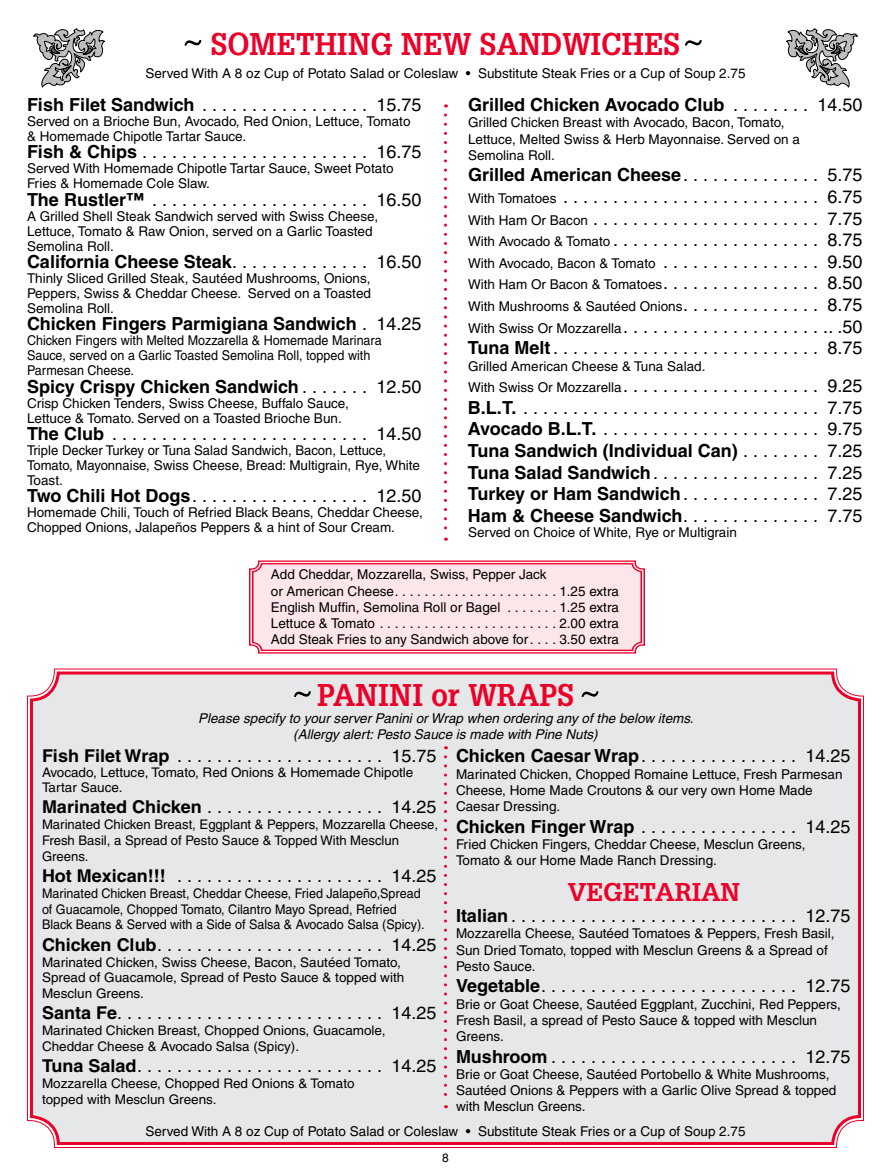
<style>
.page{position:relative;width:891px;height:1175px;background:#fff}
.page>*{position:absolute;margin:0;border:0;box-sizing:border-box;transform-origin:0 0}
.t1{font:33px "Square Serif Bold DTC";color:#eb0029;scale:.93 1}
.t2{font:27px "Square Serif Bold DTC";color:#eb0029}
.t3{font:18px/21.6px "Helvetica";color:#000;text-align:justify}
.t4{font:700 18px "Helvetica";color:#000}
.t5{font:17.7px "Helvetica";color:#000}
.t6{font:13.5px/16.2px "Helvetica";color:#000}
.t7{font:13.5px/15px "Helvetica";color:#000;scale:.93 1}
.t8{font:italic 13.5px/16.2px "Helvetica";color:#000;text-align:center}
.t9{font:13.2px/15.9px "Helvetica";color:#000}
.t10{font:13.2px/15.9px "Helvetica";color:#000;scale:.95 1}
.t11{font:12px "Helvetica";color:#000}
.s1{font-weight:700}
.s2{font-weight:400}
.s3{font-size:13.5px}
.s4{font-size:18px}
</style>
<div class="page">
<div style="left:27px;top:668px;width:837px;height:480px;background:#e6e7e8"></div>
<div style="left:30px;top:671px;width:831px;height:473px;border:3px solid #eb0029;border-radius:27px"></div>
<svg style="left:33px;top:28px;width:72px;height:60px"></svg>
<svg style="left:786px;top:28px;width:72px;height:60px"></svg>
<svg style="left:184px;top:40px;width:17px;height:6px"></svg>
<svg style="left:294px;top:691px;width:17px;height:6px"></svg>
<svg style="left:685px;top:40px;width:17px;height:6px"></svg>
<svg style="left:582px;top:691px;width:16px;height:6px"></svg>
<svg style="left:444px;top:115px;width:3px;height:425px"></svg>
<svg style="left:444px;top:756px;width:3px;height:352px"></svg>
<svg style="left:249px;top:560px;width:396px;height:94px;background:#fcdbe1"></svg>
<div style="left:252px;top:563px;width:390px;height:88px;border:1px solid #eb0029;border-radius:8px"></div>
<h1 class="t1" style="left:211px;top:25px;width:378px">SOMETHING NEW SANDWICHES</h1>
<p class="t6" style="left:145px;top:65px;width:602px">Served With A 8 oz Cup of Potato Salad or Coleslaw • Substitute Steak Fries or a Cup of Soup 2.75</p>
<h3 class="t3" style="left:27px;top:94px;width:396px"><span class="s1">Fish Filet Sandwich</span> . . . . . . . . . . . . . . . . . 15. 75</h3>
<p class="t6" style="left:27px;top:114px;width:385px;line-height:15px">Served on a Brioche Bun, Avocado, Red Onion, Lettuce, Tomato &amp; Homemade Chipotle Tartar Sauce.</p>
<h3 class="t3" style="left:27px;top:141px;width:396px"><span class="s1">Fish &amp; Chips</span> . . . . . . . . . . . . . . . . . . . . . . . 16.75</h3>
<p class="t6" style="left:27px;top:161px;width:368px;line-height:15px">Served With Homemade Chipotle Tartar Sauce, Sweet Potato<br>Fries &amp; Homemade Cole Slaw.</p>
<h3 class="t3" style="left:27px;top:189px;width:396px"><span class="s1">The Rustler™</span> . . . . . . . . . . . . . . . . . . . . . . 16.50</h3>
<p class="t6" style="left:27px;top:208px;width:353px;line-height:15px">A Grilled Shell Steak Sandwich served with Swiss Cheese,<br>Lettuce, Tomato &amp; Raw Onion, served on a Garlic Toasted<br>Semolina Roll.</p>
<h3 class="t4" style="left:27px;top:251px;width:396px">California Cheese Steak <span class="s2">. . . . . . . . . . . . . . 16. 50</span></h3>
<p class="t6" style="left:27px;top:271px;width:346px;line-height:15px;text-align:justify">Thinly Sliced Grilled Steak, Sautéed Mushrooms, Onions, Peppers, Swiss &amp; Cheddar Cheese. Served on a Toasted Semolina Roll.</p>
<h3 class="t4" style="left:27px;top:313px;width:396px">Chicken Fingers Parmigiana Sandwich <span class="s2">. 14.25</span></h3>
<p class="t7" style="left:27px;top:333px;width:383px">Chicken Fingers with Melted Mozzarella &amp; Homemade Marinara<br>Sauce, served on a Garlic Toasted Semolina Roll, topped with<br>Parmesan Cheese.</p>
<h3 class="t4" style="left:27px;top:375px;width:396px">Spicy Crispy Chicken Sandwich <span class="s2">. . . . . . . 12.50</span></h3>
<p class="t6" style="left:27px;top:395px;width:323px;line-height:15px">Crisp Chicken Tenders, Swiss Cheese, Buffalo Sauce,<br>Lettuce &amp; Tomato. Served on a Toasted Brioche Bun.</p>
<h3 class="t3" style="left:27px;top:423px;width:396px"><span class="s1">The Club</span> . . . . . . . . . . . . . . . . . . . . . . . . . . 14.50</h3>
<p class="t6" style="left:27px;top:442px;width:395px;line-height:15px">Triple Decker Turkey or Tuna Salad Sandwich, Bacon, Lettuce,<br>Tomato, Mayonnaise, Swiss Cheese, Bread: Multigrain, Rye, White<br>Toast.</p>
<h3 class="t3" style="left:27px;top:485px;width:396px"><span class="s1">Two Chili Hot Dogs</span> . . . . . . . . . . . . . . . . . . 12.50</h3>
<p class="t6" style="left:27px;top:505px;width:397px;line-height:15px">Homemade Chili, Touch of Refried Black Beans, Cheddar Cheese,<br>Chopped Onions, Jalapeños Peppers &amp; a hint of Sour Cream.</p>
<h3 class="t4" style="left:468px;top:94px;width:396px">Grilled Chicken Avocado Club <span class="s2">. . . . . . . . 14.50</span></h3>
<p class="t6" style="left:468px;top:114px;width:334px">Grilled Chicken Breast with Avocado, Bacon, Tomato,<br>Lettuce, Melted Swiss &amp; Herb Mayonnaise. Served on a<br>Semolina Roll.</p>
<h3 class="t3" style="left:468px;top:164px;width:396px"><span class="s1">Grilled American Cheese</span> . . . . . . . . . . . . . 5. 75<br><span class="s3">With Tomatoes</span> . . . . . . . . . . . . . . . . . . . . . . . . . . 6. 75<br><span class="s3">With Ham Or Bacon</span> . . . . . . . . . . . . . . . . . . . . . . . 7. 75<br><span class="s3">With Avocado &amp; Tomato</span> . . . . . . . . . . . . . . . . . . . . . 8. 75</h3>
<p class="t6" style="left:468px;top:252px;width:396px;line-height:21.6px;text-align:justify">With Avocado, Bacon &amp; Tomato <span class="s4">. . . . . . . . . . . . . . . . 9. 50<br></span>With Ham Or Bacon &amp; Tomatoes <span class="s4">. . . . . . . . . . . . . . . . 8. 50<br></span>With Mushrooms &amp; Sautéed Onions <span class="s4">. . . . . . . . . . . . . . 8.75</span></p>
<h3 class="t3" style="left:468px;top:315px;width:396px"><span class="s3">With Swiss Or Mozzarella</span> . . . . . . . . . . . . . . . . . . . . . . 50<br><span class="s1">Tuna Melt</span> . . . . . . . . . . . . . . . . . . . . . . . . . . . 8.75</h3>
<p class="t6" style="left:468px;top:357px;width:237px">Grilled American Cheese &amp; Tuna Salad.</p>
<p class="t3" style="left:468px;top:375px;width:396px"><span class="s3">With Swiss Or Mozzarella</span> . . . . . . . . . . . . . . . . . . . . 9.25<br><span class="s1">B.L.T.</span> . . . . . . . . . . . . . . . . . . . . . . . . . . . . . . 7.75<br><span class="s1">Avocado B.L.T.</span> . . . . . . . . . . . . . . . . . . . . . . 9. 75<br><span class="s1">Tuna Sandwich (Individual Can)</span> . . . . . . . . 7.25<br><span class="s1">Tuna Salad Sandwich</span> . . . . . . . . . . . . . . . . . 7.25<br><span class="s1">Turkey or Ham Sandwich</span> . . . . . . . . . . . . . . 7.25<br><span class="s1">Ham &amp; Cheese Sandwich</span> . . . . . . . . . . . . . . 7. 75</p>
<p class="t6" style="left:468px;top:524px;width:270px">Served on Choice of White, Rye or Multigrain</p>
<p class="t6" style="left:271px;top:566px;width:349px">Add Cheddar, Mozzarella, Swiss, Pepper Jack<br>or American Cheese . . . . . . . . . . . . . . . . . . . . . 1.25 extra English Muffin, Semolina Roll or Bagel . . . . . . 1.25 extra Lettuce &amp; Tomato . . . . . . . . . . . . . . . . . . . . . . . 2. 00 extra Add Steak Fries to any Sandwich above for . . . 3. 50 extra</p>
<h1 class="t1" style="left:317px;top:676px;width:278px">PANINI OR WRAPS</h1>
<p class="t8" style="left:198px;top:710px;width:495px">Please specify to your server Panini or Wrap when ordering any of the below items. (Allergy alert: Pesto Sauce is made with Pine Nuts)</p>
<h3 class="t5" style="left:42px;top:745px;width:396px"><span class="s1">Fish Filet Wrap</span> . . . . . . . . . . . . . . . . . . . . . 15. 75</h3>
<p class="t9" style="left:42px;top:765px;width:373px;line-height:14.7px">Avocado, Lettuce, Tomato, Red Onions &amp; Homemade Chipotle<br>Tartar Sauce.</p>
<h3 class="t5" style="left:42px;top:796px;width:396px"><span class="s1">Marinated Chicken</span> . . . . . . . . . . . . . . . . . . 14.25</h3>
<p class="t9" style="left:42px;top:816px;width:398px">Marinated Chicken Breast, Eggplant &amp; Peppers, Mozzarella Cheese,<br>Fresh Basil, a Spread of Pesto Sauce &amp; Topped With Mesclun<br>Greens.</p>
<h3 class="t5" style="left:42px;top:865px;width:396px"><span class="s1">Hot Mexican!!!</span> . . . . . . . . . . . . . . . . . . . . . 14.25</h3>
<p class="t10" style="left:42px;top:885px;width:402px">Marinated Chicken Breast, Cheddar Cheese, Fried Jalapeño,Spread of Guacamole, Chopped Tomato, Cilantro Mayo Spread, Refried<br>Black Beans &amp; Served with a Side of Salsa &amp; Avocado Salsa (Spicy).</p>
<h3 class="t5" style="left:42px;top:934px;width:396px"><span class="s1">Chicken Club</span> . . . . . . . . . . . . . . . . . . . . . . . 14.25</h3>
<p class="t9" style="left:42px;top:953px;width:364px">Marinated Chicken, Swiss Cheese, Bacon, Sautéed Tomato,<br>Spread of Guacamole, Spread of Pesto Sauce &amp; topped with<br>Mesclun Greens.</p>
<h3 class="t5" style="left:42px;top:1003px;width:396px"><span class="s1">Santa Fe</span> . . . . . . . . . . . . . . . . . . . . . . . . . . . 14.25</h3>
<p class="t9" style="left:42px;top:1022px;width:345px">Marinated Chicken Breast, Chopped Onions, Guacamole,<br>Cheddar Cheese &amp; Avocado Salsa (Spicy).</p>
<h3 class="t5" style="left:42px;top:1056px;width:396px"><span class="s1">Tuna Salad</span> . . . . . . . . . . . . . . . . . . . . . . . . . 14.25</h3>
<p class="t9" style="left:42px;top:1075px;width:314px">Mozzarella Cheese, Chopped Red Onions &amp; Tomato topped with Mesclun Greens.</p>
<h3 class="t3" style="left:456px;top:745px;width:396px"><span class="s1">Chicken Caesar Wrap</span> . . . . . . . . . . . . . . . . 14.25</h3>
<p class="t6" style="left:456px;top:765px;width:388px">Marinated Chicken, Chopped Romaine Lettuce, Fresh Parmesan<br>Cheese, Home Made Croutons &amp; our very own Home Made<br>Caesar Dressing.</p>
<h3 class="t3" style="left:456px;top:815px;width:396px"><span class="s1">Chicken Finger Wrap</span> . . . . . . . . . . . . . . . . 14.25</h3>
<p class="t6" style="left:456px;top:836px;width:351px">Fried Chicken Fingers, Cheddar Cheese, Mesclun Greens,<br>Tomato &amp; our Home Made Ranch Dressing.</p>
<h2 class="t2" style="left:568px;top:876px;width:174px">VEGETARIAN</h2>
<h3 class="t3" style="left:456px;top:905px;width:396px"><span class="s1">Italian</span> . . . . . . . . . . . . . . . . . . . . . . . . . . . . . 12.75</h3>
<p class="t6" style="left:456px;top:925px;width:380px">Mozzarella Cheese, Sautéed Tomatoes &amp; Peppers, Fresh Basil,<br>Sun Dried Tomato, topped with Mesclun Greens &amp; a Spread of<br>Pesto Sauce.</p>
<h3 class="t3" style="left:456px;top:975px;width:396px"><span class="s1">Vegetable</span> . . . . . . . . . . . . . . . . . . . . . . . . . . 12. 75</h3>
<p class="t6" style="left:456px;top:995px;width:386px">Brie or Goat Cheese, Sautéed Eggplant, Zucchini, Red Peppers,<br>Fresh Basil, a spread of Pesto Sauce &amp; topped with Mesclun<br>Greens.</p>
<h3 class="t3" style="left:456px;top:1045px;width:396px"><span class="s1">Mushroom</span> . . . . . . . . . . . . . . . . . . . . . . . . . 12.75</h3>
<p class="t6" style="left:456px;top:1065px;width:382px">Brie or Goat Cheese, Sautéed Portobello &amp; White Mushrooms,<br>Sautéed Onions &amp; Peppers with a Garlic Olive Spread &amp; topped with Mesclun Greens.</p>
<p class="t6" style="left:145px;top:1123px;width:602px">Served With A 8 oz Cup of Potato Salad or Coleslaw • Substitute Steak Fries or a Cup of Soup 2.75</p>
<p class="t11" style="left:442px;top:1150px;width:8px">8</p>
</div>
